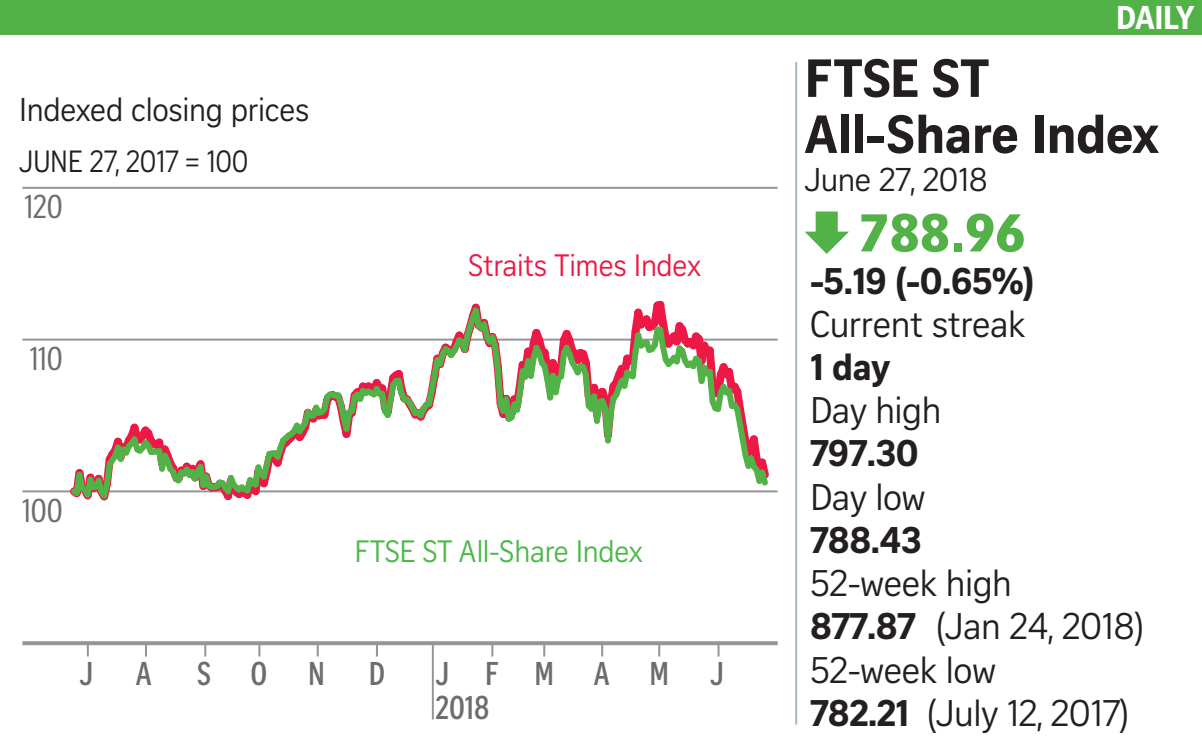
<style>
.page{position:relative;width:1202px;height:749px;background:#fff}
.page>*{position:absolute;margin:0;border:0;box-sizing:border-box;transform-origin:0 0}
.t1{font:700 52px/56px "Curator Serp Text";letter-spacing:-.01em;color:#231f20}
.t2{font:900 52px "Vectora LH";color:#52b147}
.t3{font:36px "Curator Serp Text";letter-spacing:-.015em;color:#231f20}
.t4{font:700 36px "Curator Serp Text";letter-spacing:-.015em;color:#231f20}
.t5{font:32px "Curator Serp Text";letter-spacing:-.01em;color:#231f20}
.t6{font:700 32px "Curator Head Cond ST Semi";letter-spacing:1.145em;color:#6c6d70}
.t7{font:32px "Curator Head Cond ST Regular";color:#6c6d70}
.t8{font:700 32px "Curator Serp Text";letter-spacing:-.02em;color:#fff}
.t9{font:30px "Curator Serp Text";letter-spacing:-.01em;color:#4cb848}
.t10{font:30px "Curator Serp Text";letter-spacing:-.01em;color:#ed1845}
.t11{font:30px "Curator Serp Text";letter-spacing:-.01em;color:#231f20;scale:.91 1}
</style>
<div class="page">
<div style="left:0;top:0;width:1202px;height:34px;background:#52b147"></div>
<svg style="left:805px;top:211px;width:44px;height:43px"></svg>
<hr style="left:795px;top:62px;width:2px;height:662px;background:#a8b7b6">
<svg style="left:22px;top:641px;width:756px;height:4px;background:#989a9c"></svg>
<hr style="left:22px;top:490px;width:756px;height:2px;background:#939598">
<hr style="left:22px;top:338px;width:756px;height:2px;background:#939598">
<hr style="left:22px;top:187px;width:756px;height:2px;background:#939598">
<svg style="left:63px;top:300px;width:711px;height:201px"></svg>
<svg style="left:87px;top:642px;width:2px;height:14px"></svg>
<svg style="left:145px;top:642px;width:2px;height:14px"></svg>
<svg style="left:204px;top:642px;width:2px;height:14px"></svg>
<svg style="left:258px;top:642px;width:2px;height:14px"></svg>
<svg style="left:317px;top:642px;width:2px;height:14px"></svg>
<svg style="left:376px;top:642px;width:2px;height:14px"></svg>
<hr style="left:432px;top:642px;width:2px;height:77px;background:#939598">
<svg style="left:491px;top:642px;width:2px;height:14px"></svg>
<svg style="left:543px;top:642px;width:2px;height:14px"></svg>
<svg style="left:601px;top:642px;width:2px;height:14px"></svg>
<svg style="left:658px;top:642px;width:2px;height:14px"></svg>
<svg style="left:717px;top:642px;width:2px;height:14px"></svg>
<p class="t5" style="left:19px;top:91px;width:292px">Indexed closing prices</p>
<p class="t11" style="left:19px;top:144px;width:253px">JUNE 27, 2017 = 100</p>
<p class="t7" style="left:24px;top:189px;width:40px">120</p>
<p class="t7" style="left:30px;top:341px;width:34px">110</p>
<p class="t10" style="left:468px;top:247px;width:234px">Straits Times Index</p>
<p class="t7" style="left:22px;top:493px;width:42px">100</p>
<p class="t9" style="left:354px;top:533px;width:290px">FTSE ST All-Share Index</p>
<p class="t6" style="left:79px;top:656px;width:15px">J</p>
<p class="t6" style="left:136px;top:656px;width:17px">A</p>
<p class="t6" style="left:197px;top:656px;width:72px">S O</p>
<p class="t6" style="left:308px;top:656px;width:18px">N</p>
<p class="t6" style="left:369px;top:656px;width:18px">D</p>
<p class="t6" style="left:436px;top:656px;width:235px">JFMAM</p>
<p class="t6" style="left:710px;top:656px;width:15px">J</p>
<p class="t6" style="left:436px;top:690px;width:55px">2018</p>
<p class="t8" style="left:1116px;top:-2px;width:79px">DAILY</p>
<h1 class="t1" style="left:805px;top:50px;width:356px">FTSE ST<br>All-Share Index</h1>
<p class="t5" style="left:805px;top:161px;width:185px">June 27, 2018</p>
<h1 class="t2" style="left:859px;top:200px;width:168px">788.96</h1>
<p class="t4" style="left:810px;top:259px;width:225px">-5.19 (-0.65%)</p>
<p class="t3" style="left:810px;top:303px;width:217px">Current streak</p>
<p class="t4" style="left:810px;top:345px;width:81px">1 day</p>
<p class="t3" style="left:810px;top:389px;width:133px">Day high</p>
<p class="t4" style="left:810px;top:431px;width:110px">797.30</p>
<p class="t3" style="left:810px;top:475px;width:117px">Day low</p>
<p class="t4" style="left:810px;top:518px;width:113px">788.43</p>
<p class="t3" style="left:810px;top:562px;width:203px">52-week high</p>
<p class="t3" style="left:936px;top:605px;width:209px">(Jan 24, 2018)</p>
<p class="t3" style="left:810px;top:648px;width:188px">52-week low</p>
<p class="t3" style="left:927px;top:691px;width:203px">(July 12, 2017)</p>
<p class="t4" style="left:810px;top:604px;width:107px">877.87</p>
<p class="t4" style="left:810px;top:691px;width:101px">782.21</p>
</div>
